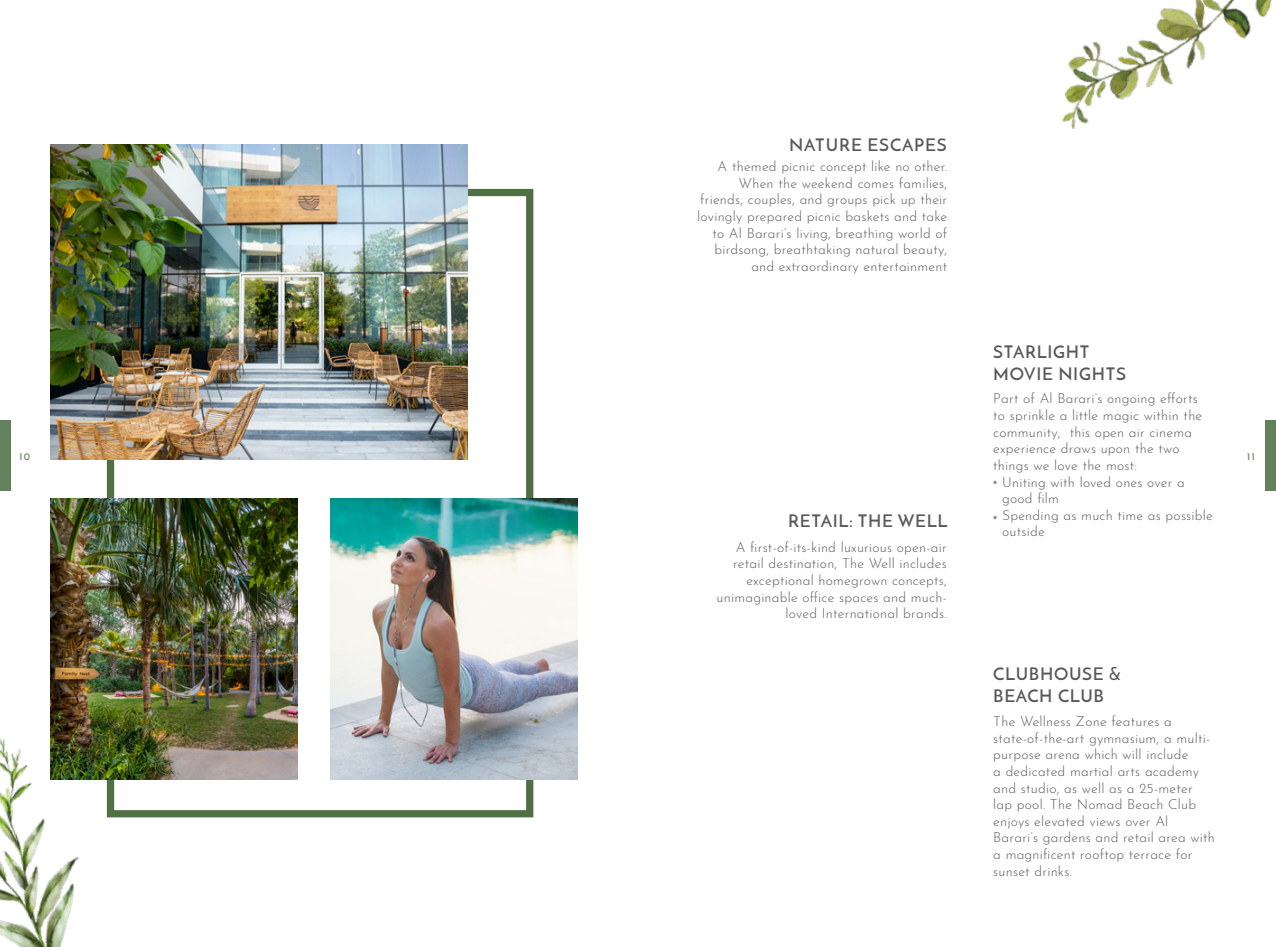
<style>
.page{position:relative;width:1276px;height:947px;background:#fff}
.page>*{position:absolute;margin:0;border:0;box-sizing:border-box;transform-origin:0 0}
.t1{font:600 17.5px/21.8px "Josefin Sans";letter-spacing:.04em;color:#58595b}
.t2{font:300 13.75px/16.6px "Josefin Sans";letter-spacing:.015em;color:#58595b}
.t3{font:700 10px "Josefin Sans";color:#63825c}
</style>
<div class="page">
<div style="left:1265px;top:420px;width:11px;height:71px;background:#63825c"></div>
<div style="left:0;top:420px;width:11px;height:71px;background:#63825c"></div>
<img style="left:1062px;top:0;width:210px;height:129px">
<div style="left:107px;top:189px;width:426px;height:628px;border:7px solid #4f6f44"></div>
<img style="left:51px;top:498px;width:247px;height:280px">
<img style="left:331px;top:498px;width:246px;height:280px">
<img style="left:0;top:724px;width:101px;height:222px">
<img style="left:51px;top:144px;width:416px;height:315px">
<p class="t1" style="left:789px;top:134px;width:159px">NATURE ESCAPES</p>
<p class="t2" style="left:697px;top:157px;width:251px;text-align:right">A themed picnic concept like no other.<br>When the weekend comes families, friends, couples, and groups pick up their lovingly prepared picnic baskets and take to Al Barari’s living, breathing world of birdsong, breathtaking natural beauty, and extraordinary entertainment</p>
<p class="t1" style="left:993px;top:341px;width:134px">STARLIGHT<br>MOVIE NIGHTS</p>
<p class="t2" style="left:993px;top:389px;width:210px">Part of Al Barari’s ongoing efforts to sprinkle a little magic within the community, this open air cinema experience draws upon the two things we love the most:</p>
<p class="t2" style="left:1002px;top:472px;width:212px">Uniting with loved ones over a good film<br>Spending as much time as possible outside</p>
<p class="t3" style="left:19px;top:449px;width:12px">10</p>
<p class="t3" style="left:1247px;top:449px;width:9px">11</p>
<p class="t1" style="left:788px;top:510px;width:161px">RETAIL: THE WELL</p>
<p class="t2" style="left:716px;top:537px;width:232px;text-align:right">A first-of-its-kind luxurious open-air retail destination, The Well includes exceptional homegrown concepts, unimaginable office spaces and much&shy;loved International brands.</p>
<p class="t1" style="left:993px;top:662px;width:129px">CLUBHOUSE &amp;<br>BEACH CLUB</p>
<p class="t2" style="left:993px;top:711px;width:223px">The Wellness Zone features a state-of-the-art gymnasium, a multi&shy;purpose arena which will include<br>a dedicated martial arts academy and studio, as well as a 25-meter lap pool. The Nomad Beach Club enjoys elevated views over Al<br>Barari’s gardens and retail area with a magnificent rooftop terrace for sunset drinks.</p>
</div>
